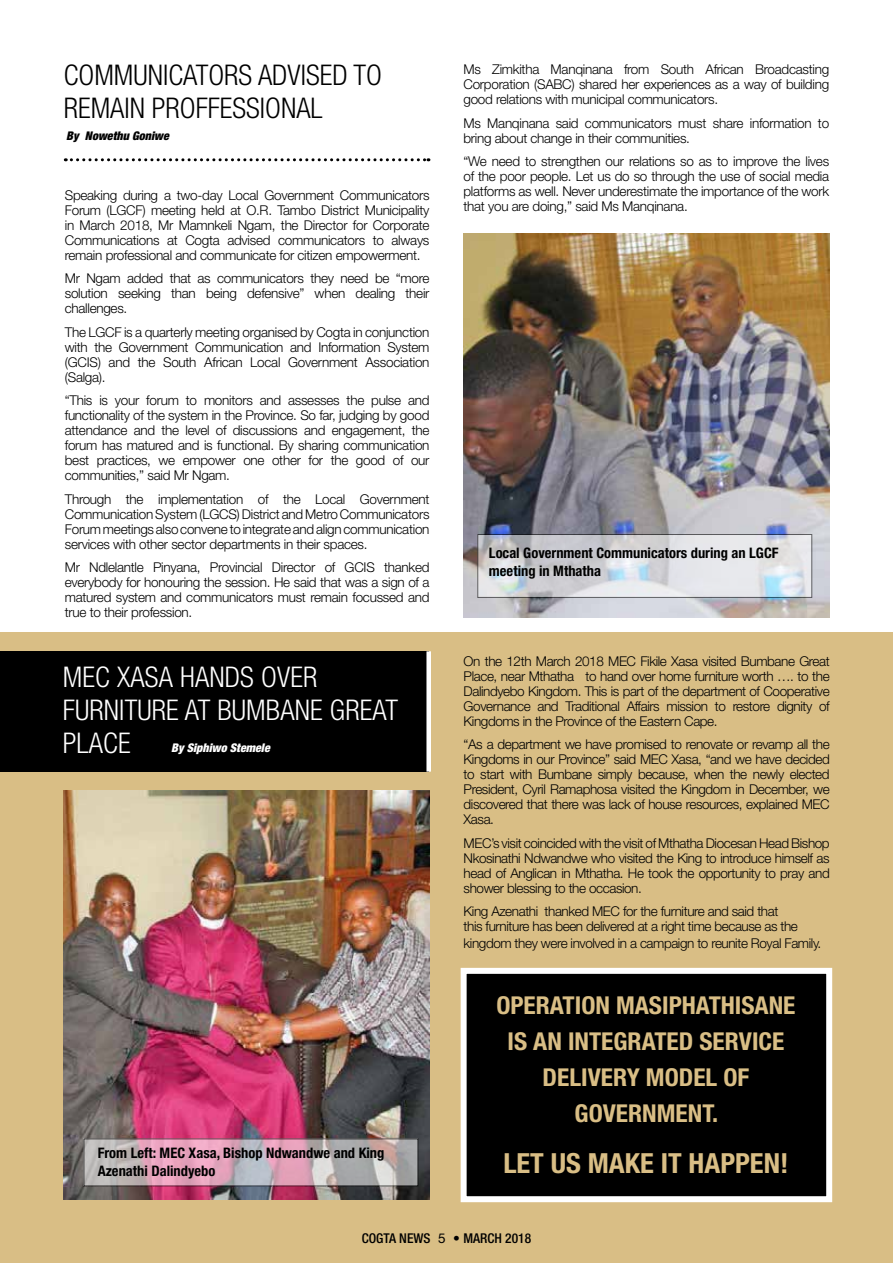
<style>
.page{position:relative;width:893px;height:1263px;background:#fff}
.page>*{position:absolute;margin:0;border:0;box-sizing:border-box;transform-origin:0 0}
.t1{font:300 condensed 28.5px/33px "Helvetica Neue LT Pro";letter-spacing:.005em;color:#fff}
.t2{font:300 condensed 28.5px/33px "Helvetica Neue LT Pro";color:#000}
.t3{font:700 condensed 27.75px "Helvetica Neue LT Pro";color:#d9be85}
.t4{font:700 condensed 24.6px/36px "Helvetica Neue LT Pro";color:#d9be85;text-align:center}
.t5{font:700 condensed 14.55px/18.1px "Helvetica Neue LT Pro";color:#000}
.t6{font:300 13.5px/15px "Helvetica Neue LT Pro";letter-spacing:-.02em;color:#000;text-align:justify}
.t7{font:500 condensed 13.5px "Helvetica Neue LT Pro";color:#000}
.t8{font:italic 900 condensed 12px "Helvetica Neue LT Pro";color:#fff}
.t9{font:italic 900 condensed 12px "Helvetica Neue LT Pro";color:#000}
.s1{font-weight:400;font-stretch:normal}
</style>
<div class="page">
<div style="left:0;top:632px;width:893px;height:631px;background:#d9be85"></div>
<svg style="left:65px;top:158px;width:364px;height:3px"></svg>
<img style="left:64px;top:791px;width:365px;height:408px">
<svg style="left:86px;top:1140px;width:330px;height:44px;background:#caadb8"></svg>
<div style="left:0;top:651px;width:429px;height:121px;background:#000"></div>
<div style="left:426px;top:651px;width:5px;height:121px;background:#fff"></div>
<img style="left:463px;top:234px;width:367px;height:384px">
<svg style="left:479px;top:536px;width:331px;height:60px;background:#d6d9de"></svg>
<div style="left:464px;top:971px;width:365px;height:228px;background:#000"></div>
<div style="left:461px;top:968px;width:371px;height:234px;border:6px solid #fff"></div>
<h1 class="t2" style="left:64px;top:58px;width:320px">COMMUNICATORS ADVISED TO<br>REMAIN PROFFESSIONAL</h1>
<p class="t9" style="left:66px;top:128px;width:104px">By Nowethu Goniwe</p>
<p class="t6" style="left:65px;top:187px;width:366px">Speaking during a two-day Local Government Communicators Forum (LGCF) meeting held at O.R. Tambo District Municipality in March 2018, Mr Mamnkeli Ngam, the Director for Corporate Communications at Cogta advised communicators to always remain professional and communicate for citizen empowerment.</p>
<p class="t6" style="left:65px;top:270px;width:366px">Mr Ngam added that as communicators they need be “more solution seeking than being defensive” when dealing their challenges.</p>
<p class="t6" style="left:65px;top:324px;width:366px">The LGCF is a quarterly meeting organised by Cogta in conjunction with the Government Communication and Information System (GCIS) and the South African Local Government Association (Salga).</p>
<p class="t6" style="left:65px;top:392px;width:366px">“This is your forum to monitors and assesses the pulse and functionality of the system in the Province. So far, judging by good attendance and the level of discussions and engagement, the forum has matured and is functional. By sharing communication best practices, we empower one other for the good of our communities,” said Mr Ngam.</p>
<p class="t6" style="left:65px;top:491px;width:366px">Through the implementation of the Local Government Communication System (LGCS) District and Metro Communicators Forum meetings also convene to integrate and align communication services with other sector departments in their spaces.</p>
<p class="t6" style="left:65px;top:559px;width:366px">Mr Ndlelantle Pinyana, Provincial Director of GCIS thanked everybody for honouring the session. He said that was a sign of a matured system and communicators must remain focussed and true to their profession.</p>
<h1 class="t1" style="left:63px;top:660px;width:337px">MEC XASA HANDS OVER<br>FURNITURE AT BUMBANE GREAT<br>PLACE</h1>
<p class="t8" style="left:171px;top:740px;width:100px">By Siphiwo Stemele</p>
<p class="t5" style="left:98px;top:1143px;width:288px">From Left: MEC Xasa, Bishop Ndwandwe and King<br>Azenathi Dalindyebo</p>
<p class="t6" style="left:463px;top:62px;width:367px">Ms Zimkitha Manqinana from South African Broadcasting Corporation (SABC) shared her experiences as a way of building good relations with municipal communicators.</p>
<p class="t6" style="left:463px;top:115px;width:367px">Ms Manqinana said communicators must share information to bring about change in their communities.</p>
<p class="t6" style="left:463px;top:154px;width:367px">“We need to strengthen our relations so as to improve the lives of the poor people. Let us do so through the use of social media platforms as well. Never underestimate the importance of the work that you are doing,” said Ms Manqinana.</p>
<p class="t5" style="left:489px;top:544px;width:291px">Local Government Communicators during an LGCF meeting in Mthatha</p>
<p class="t6" style="left:464px;top:653px;width:368px">On the 12th March 2018 MEC Fikile Xasa visited Bumbane Great Place, near Mthatha to hand over home furniture worth …. to the Dalindyebo Kingdom. This is part of the department of Cooperative Governance and Traditional Affairs mission to restore dignity of Kingdoms in the Province of the Eastern Cape.</p>
<p class="t6" style="left:464px;top:737px;width:368px">“As a department we have promised to renovate or revamp all the Kingdoms in our Province” said MEC Xasa, “and we have decided to start with Bumbane simply because, when the newly elected President, Cyril Ramaphosa visited the Kingdom in December, we discovered that there was lack of house resources, explained MEC Xasa.</p>
<p class="t6" style="left:464px;top:835px;width:368px">MEC’s visit coincided with the visit of Mthatha Diocesan Head Bishop Nkosinathi Ndwandwe who visited the King to introduce himself as head of Anglican in Mthatha. He took the opportunity to pray and shower blessing to the occasion.</p>
<p class="t6" style="left:464px;top:904px;width:336px">King Azenathi thanked MEC for the furniture and said that this furniture has been delivered at a right time because as the</p>
<p class="t6" style="left:464px;top:935px;width:359px">kingdom they were involved in a campaign to reunite Royal Family.</p>
<h3 class="t4" style="left:496px;top:987px;width:301px">OPERATION MASIPHATHISANE<br>IS AN INTEGRATED SERVICE<br>DELIVERY MODEL OF<br>GOVERNMENT.</h3>
<h2 class="t3" style="left:503px;top:1146px;width:287px">LET US MAKE IT HAPPEN!</h2>
<p class="t7" style="left:362px;top:1230px;width:171px">COGTA NEWS <span class="s1">5 •</span> MARCH 2018</p>
</div>
